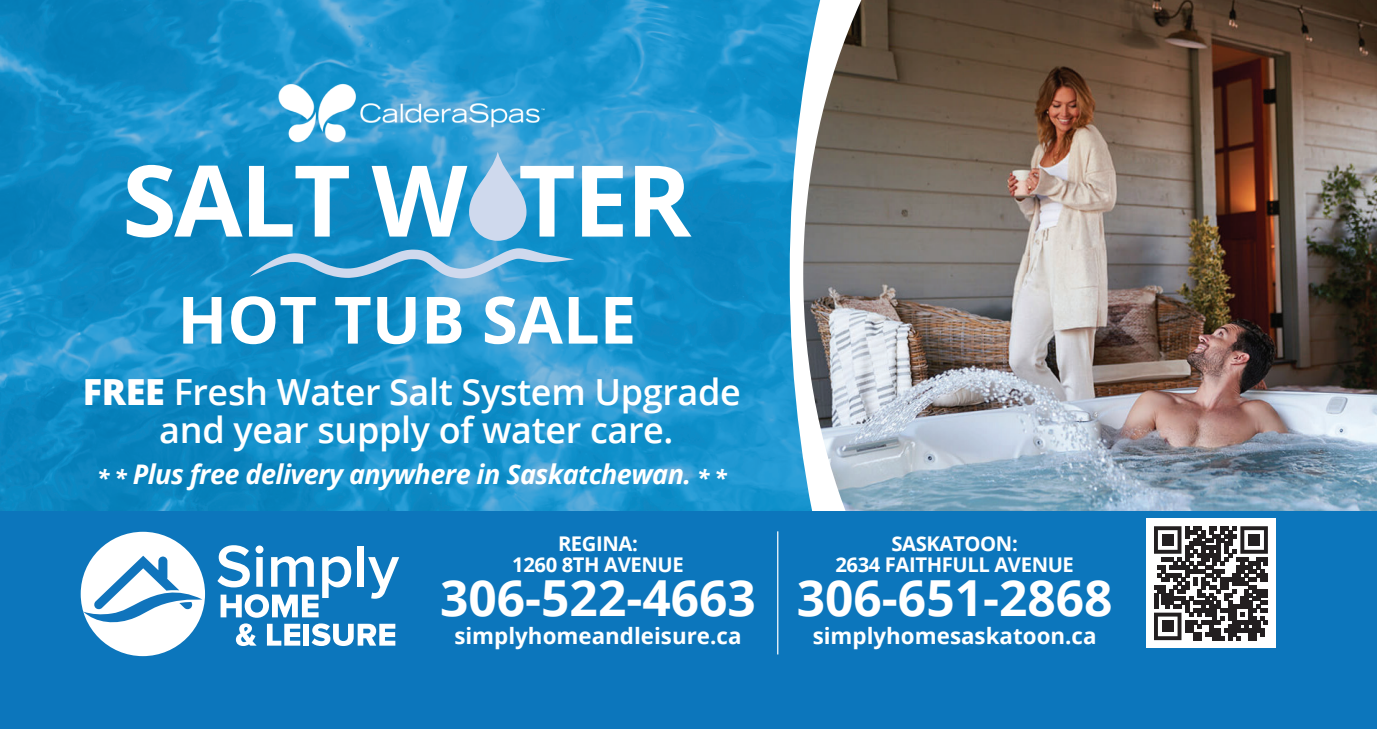
<style>
.page{position:relative;width:1377px;height:729px;background:#fff}
.page>*{position:absolute;margin:0;border:0;box-sizing:border-box;transform-origin:0 0}
.t1{font:700 99px "Open Sans";letter-spacing:-.025em;color:#fff}
.t2{font:700 65.25px "Open Sans";color:#fff}
.t3{font:700 49.73px "Open Sans";color:#fff}
.t4{font:600 36px/38.2px "Open Sans";letter-spacing:-.01em;color:#fff;text-align:center}
.t5{font:italic 700 27px "Open Sans";letter-spacing:-.02em;color:#fff}
.t6{font:700 22.28px "Open Sans";color:#fff}
.t7{font:700 20.25px/20.2px "Open Sans";letter-spacing:-.02em;color:#fff;text-align:center}
.s1{font-weight:800}
</style>
<div class="page">
<svg style="left:0;top:0;width:790px;height:512px;background:#1790c9"></svg>
<img style="left:803px;top:0;width:574px;height:512px">
<div style="left:0;top:512px;width:1377px;height:217px;background:#0c76bc"></div>
<img style="left:278px;top:81px;width:268px;height:67px">
<svg style="left:250px;top:248px;width:324px;height:31px;background:#51a6d3"></svg>
<svg style="left:469px;top:152px;width:57px;height:89px;background:#a8cae6"></svg>
<svg style="left:1146px;top:518px;width:130px;height:130px;background:#999798"></svg>
<svg style="left:1154px;top:526px;width:27px;height:28px"></svg>
<div style="left:1162px;top:534px;width:12px;height:12px;background:#231f20"></div>
<svg style="left:1240px;top:526px;width:28px;height:28px"></svg>
<div style="left:1248px;top:534px;width:12px;height:12px;background:#231f20"></div>
<svg style="left:1154px;top:613px;width:27px;height:27px"></svg>
<div style="left:1162px;top:621px;width:12px;height:11px;background:#231f20"></div>
<div style="left:81px;top:532px;width:124px;height:124px;background:#fff;border-radius:50%"></div>
<svg style="left:83px;top:556px;width:119px;height:70px"></svg>
<svg style="left:217px;top:545px;width:182px;height:101px"></svg>
<hr style="left:777px;top:531px;width:1px;height:123px;background:#fff">
<h1 class="t1" style="left:122px;top:131px;width:571px">SALT W TER</h1>
<h2 class="t2" style="left:177px;top:274px;width:460px">HOT TUB SALE</h2>
<p class="t4" style="left:83px;top:372px;width:660px"><span class="s1">FREE</span> Fresh Water Salt System Upgrade and year supply of water care.</p>
<p class="t5" style="left:97px;top:455px;width:631px"><sub>*</sub> <sub>*</sub> Plus free delivery anywhere in Saskatchewan. <sub>*</sub> <sub>*</sub></p>
<p class="t7" style="left:512px;top:533px;width:173px">REGINA:<br>1260 8TH AVENUE</p>
<h3 class="t3" style="left:440px;top:563px;width:317px">306-522-4663</h3>
<p class="t6" style="left:454px;top:620px;width:289px">simplyhomeandleisure.ca</p>
<p class="t7" style="left:835px;top:533px;width:240px">SASKATOON:<br>2634 FAITHFULL AVENUE</p>
<h3 class="t3" style="left:797px;top:563px;width:317px">306-651-2868</h3>
<p class="t6" style="left:813px;top:620px;width:285px">simplyhomesaskatoon.ca</p>
</div>
